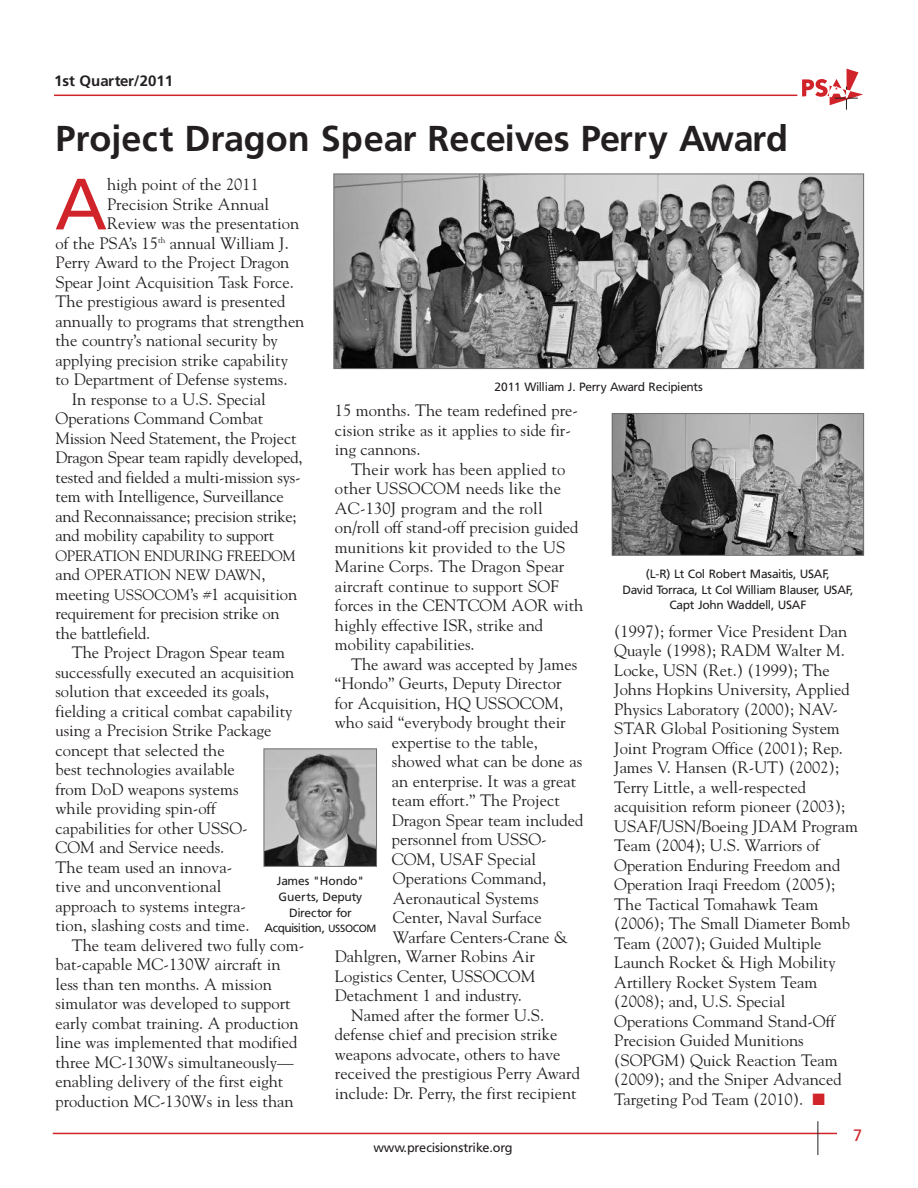
<style>
.page{position:relative;width:918px;height:1188px;background:#fff}
.page>*{position:absolute;margin:0;border:0;box-sizing:border-box;transform-origin:0 0}
.t1{font:72.45px "Frutiger";color:#d1232a}
.t2{font:700 36px "Frutiger";color:#231f20}
.t3{font:16.5px/19.5px "Goudy";color:#231f20}
.t4{font:16.5px "Frutiger";color:#d1232a}
.t5{font:15px/19.5px "Goudy";letter-spacing:-.015em;color:#231f20}
.t6{font:700 15px "Frutiger";color:#231f20}
.t7{font:12.75px "Frutiger";letter-spacing:-.02em;color:#231f20}
.t8{font:12px/15.8px "Frutiger";letter-spacing:-.02em;color:#231f20;text-align:center}
.s1{font-size:16.5px}
.s2{font-size:15px}
.s3{color:#d1232a}
.s4{font-size:10.5px}
</style>
<div class="page">
<hr style="left:53px;top:1133px;width:784px;height:1px;background:#d1232a">
<hr style="left:818px;top:1121px;width:1px;height:34px;background:#231f20">
<hr style="left:54px;top:95px;width:743px;height:1px;background:#d1232a">
<svg style="left:802px;top:69px;width:61px;height:41px"></svg>
<img style="left:335px;top:176px;width:527px;height:191px">
<div style="left:333px;top:174px;width:531px;height:195px;border:1px solid #6c6d70"></div>
<img style="left:266px;top:750px;width:109px;height:115px">
<div style="left:264px;top:748px;width:113px;height:119px;border:1px solid #6c6d70"></div>
<img style="left:614px;top:415px;width:248px;height:139px">
<div style="left:612px;top:413px;width:252px;height:143px;border:1px solid #6c6d70"></div>
<p class="t6" style="left:54px;top:74px;width:120px">1st Quarter/2011</p>
<h2 class="t2" style="left:56px;top:124px;width:734px">Project Dragon Spear Receives Perry Award</h2>
<h1 class="t1" style="left:55px;top:175px;width:54px">A</h1>
<p class="t3" style="left:107px;top:175px;width:153px">high point of the 2011</p>
<p class="t3" style="left:107px;top:194px;width:164px">Precision Strike Annual</p>
<p class="t3" style="left:107px;top:214px;width:194px">Review was the presentation</p>
<p class="t3" style="left:56px;top:233px;width:235px">of the PSA’s 15<sup>th</sup> annual William J.</p>
<p class="t3" style="left:56px;top:253px;width:236px">Perry Award to the Project Dragon</p>
<p class="t3" style="left:56px;top:272px;width:240px">Spear Joint Acquisition Task Force.</p>
<p class="t3" style="left:56px;top:292px;width:231px">The prestigious award is presented</p>
<p class="t3" style="left:55px;top:311px;width:251px">annually to programs that strengthen</p>
<p class="t3" style="left:55px;top:331px;width:224px">the country’s national security by</p>
<p class="t3" style="left:55px;top:350px;width:234px">applying precision strike capability</p>
<p class="t3" style="left:55px;top:370px;width:234px">to Department of Defense systems.</p>
<p class="t3" style="left:72px;top:389px;width:196px">In response to a U.S. Special</p>
<p class="t3" style="left:55px;top:409px;width:209px">Operations Command Combat</p>
<p class="t3" style="left:55px;top:428px;width:243px">Mission Need Statement, the Project</p>
<p class="t3" style="left:55px;top:448px;width:249px">Dragon Spear team rapidly developed,</p>
<p class="t3" style="left:56px;top:467px;width:247px">tested and fielded a multi-mission sys-</p>
<p class="t3" style="left:56px;top:487px;width:230px">tem with Intelligence, Surveillance</p>
<p class="t3" style="left:56px;top:506px;width:243px">and Reconnaissance; precision strike;</p>
<p class="t3" style="left:56px;top:526px;width:220px">and mobility capability to support</p>
<p class="t5" style="left:56px;top:546px;width:242px">OPERATION ENDURING FREEDOM <span class="s1">and</span> OPERATION NEW DAWN<span class="s1">,</span></p>
<p class="t3" style="left:55px;top:584px;width:243px">meeting <span class="s2">USSOCOM</span>’s #1 acquisition requirement for precision strike on the battlefield.</p>
<p class="t3" style="left:55px;top:643px;width:240px;text-indent:16px">The Project Dragon Spear team successfully executed an acquisition solution that exceeded its goals, fielding a critical combat capability using a Precision Strike Package concept that selected the<br>best technologies available<br>from DoD weapons systems<br>while providing spin-off capabilities for other USSO-<br>COM and Service needs.<br>The team used an innova-<br>tive and unconventional<br>approach to systems integra-<br>tion, slashing costs and time.</p>
<p class="t3" style="left:55px;top:935px;width:250px;text-indent:16px">The team delivered two fully com&shy;bat-capable MC-130W aircraft in less than ten months. A mission simulator was developed to support early combat training. A production line was implemented that modified three MC-130Ws simultaneously— enabling delivery of the first eight production MC-130Ws in less than</p>
<p class="t8" style="left:495px;top:380px;width:210px">2011 William J. Perry Award Recipients</p>
<p class="t3" style="left:335px;top:401px;width:245px">15 months. The team redefined pre&shy;cision strike as it applies to side fir&shy;ing cannons.</p>
<p class="t3" style="left:335px;top:459px;width:250px;text-indent:16px">Their work has been applied to other USSOCOM needs like the<br>AC-130J program and the roll on/roll off stand-off precision guided munitions kit provided to the US<br>Marine Corps. The Dragon Spear aircraft continue to support SOF forces in the CENTCOM AOR with highly effective ISR, strike and mobility capabilities.</p>
<p class="t3" style="left:351px;top:654px;width:228px">The award was accepted by James</p>
<p class="t3" style="left:335px;top:674px;width:228px">“Hondo” Geurts, Deputy Director</p>
<p class="t3" style="left:335px;top:693px;width:230px">for Acquisition, HQ USSOCOM,</p>
<p class="t3" style="left:335px;top:713px;width:232px">who said “everybody brought their</p>
<p class="t3" style="left:392px;top:732px;width:147px">expertise to the table,</p>
<p class="t3" style="left:392px;top:752px;width:192px">showed what can be done as</p>
<p class="t3" style="left:392px;top:771px;width:186px">an enterprise. It was a great</p>
<p class="t3" style="left:392px;top:791px;width:169px">team effort.” The Project</p>
<p class="t3" style="left:392px;top:810px;width:193px">Dragon Spear team included</p>
<p class="t3" style="left:392px;top:830px;width:156px">personnel from USSO-</p>
<p class="t3" style="left:392px;top:849px;width:146px">COM, USAF Special</p>
<p class="t3" style="left:393px;top:869px;width:155px">Operations Command,</p>
<p class="t3" style="left:393px;top:888px;width:147px">Aeronautical Systems</p>
<p class="t3" style="left:393px;top:908px;width:150px">Center, Naval Surface</p>
<p class="t3" style="left:393px;top:927px;width:176px">Warfare Centers-Crane &amp;</p>
<p class="t3" style="left:335px;top:947px;width:202px">Dahlgren, Warner Robins Air</p>
<p class="t3" style="left:335px;top:966px;width:202px">Logistics Center, USSOCOM</p>
<p class="t3" style="left:335px;top:986px;width:188px">Detachment 1 and industry.</p>
<p class="t3" style="left:351px;top:1005px;width:195px">Named after the former U.S.</p>
<p class="t3" style="left:335px;top:1025px;width:224px">defense chief and precision strike</p>
<p class="t3" style="left:335px;top:1044px;width:227px">weapons advocate, others to have</p>
<p class="t3" style="left:335px;top:1064px;width:247px">received the prestigious Perry Award</p>
<p class="t3" style="left:335px;top:1083px;width:243px">include: Dr. Perry, the first recipient</p>
<p class="t8" style="left:622px;top:567px;width:232px">(L-R) Lt Col Robert Masaitis, USAF,<br>David Torraca, Lt Col William Blauser, USAF,<br>Capt John Waddell, USAF</p>
<p class="t3" style="left:614px;top:621px;width:245px">(1997); former Vice President Dan<br>Quayle (1998); RADM Walter M.<br>Locke, USN (Ret.) (1999); The<br>Johns Hopkins University, Applied<br>Physics Laboratory (2000); NAV-<br>STAR Global Positioning System<br>Joint Program Office (2001); Rep.<br>James V. Hansen (R-UT) (2002);<br>Terry Little, a well-respected acquisition reform pioneer (2003);<br>USAF/USN/Boeing JDAM Program<br>Team (2004); U.S. Warriors of<br>Operation Enduring Freedom and<br>Operation Iraqi Freedom (2005);<br>The Tactical Tomahawk Team (2006); The Small Diameter Bomb<br>Team (2007); Guided Multiple<br>Launch Rocket &amp; High Mobility<br>Artillery Rocket System Team (2008); and, U.S. Special<br>Operations Command Stand-Off<br>Precision Guided Munitions (SOPGM) Quick Reaction Team (2009); and the Sniper Advanced<br>Targeting Pod Team (2010). <span class="s3">■</span></p>
<p class="t8" style="left:265px;top:874px;width:113px">James "Hondo"<br>Guerts, Deputy<br>Director for<br>Acquisition, <span class="s4">USSOCOM</span></p>
<p class="t7" style="left:373px;top:1143px;width:141px">www.precisionstrike.org</p>
<p class="t4" style="left:853px;top:1129px;width:11px">7</p>
</div>
